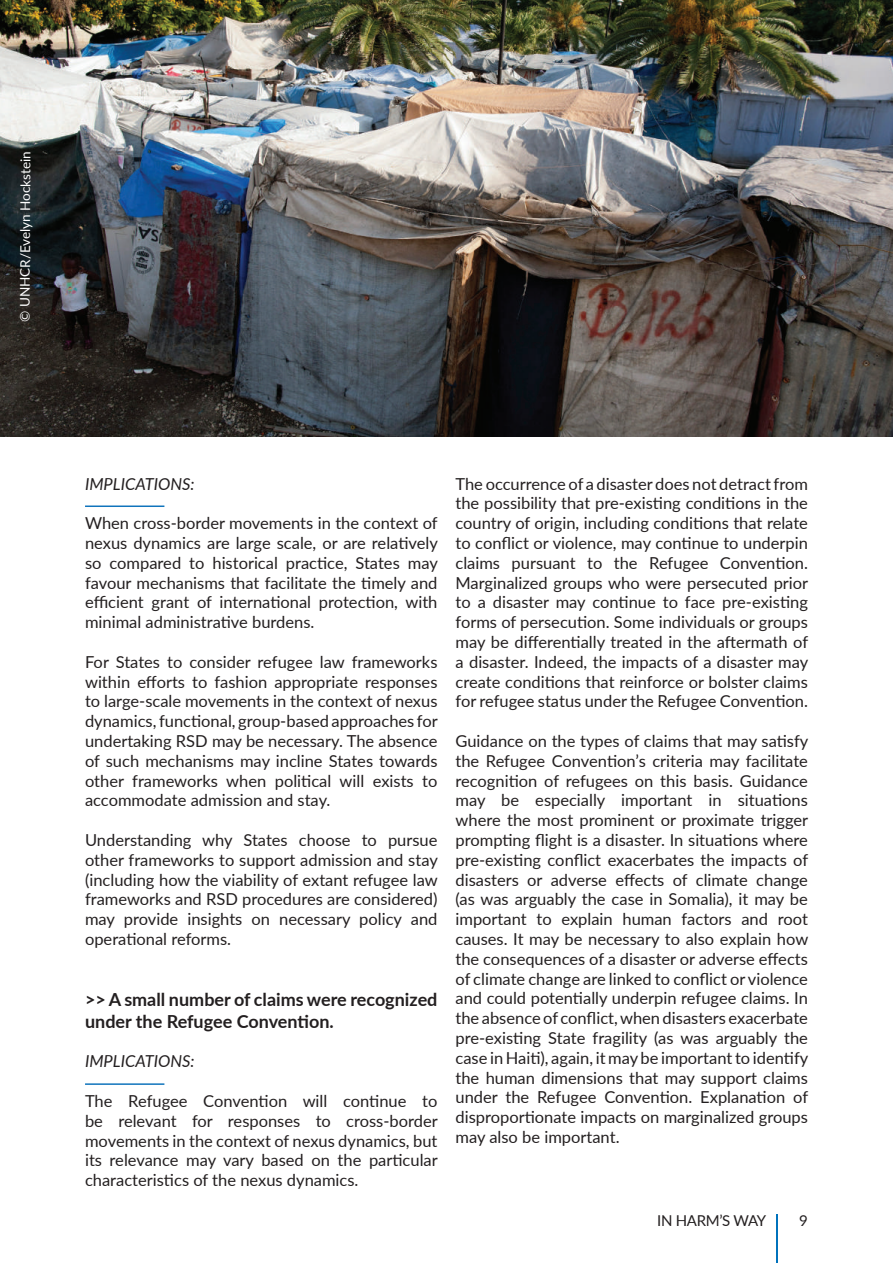
<style>
.page{position:relative;width:893px;height:1263px;background:#fff}
.page>*{position:absolute;margin:0;border:0;box-sizing:border-box;transform-origin:0 0}
.t1{font:700 18px/21.6px "Lato";color:#231f20}
.t2{font:16.5px/19.8px "Lato";color:#231f20;text-align:justify}
.t3{font:italic 16.5px "Lato";color:#231f20}
.t4{font:15px "Lato";letter-spacing:-.02em;color:#231f20}
.t5{font:13.5px "Lato";letter-spacing:-.005em;color:#fff}
</style>
<div class="page">
<hr style="left:776px;top:1214px;width:1px;height:49px;background:#0072bc">
<hr style="left:85px;top:505px;width:79px;height:2px;background:#1074bc">
<hr style="left:85px;top:1083px;width:79px;height:2px;background:#1074bc">
<img style="left:0;top:0;width:893px;height:437px">
<p class="t5" style="left:16px;top:322px;width:173px;rotate:-90deg">© UNHCR/Evelyn Hockstein</p>
<p class="t3" style="left:85px;top:472px;width:111px">IMPLICATIONS:</p>
<p class="t2" style="left:85px;top:513px;width:354px">When cross-border movements in the context of nexus dynamics are large scale, or are relatively so compared to historical practice, States may favour mechanisms that facilitate the timely and efficient grant of international protection, with minimal administrative burdens.</p>
<p class="t2" style="left:85px;top:651px;width:354px">For States to consider refugee law frameworks within efforts to fashion appropriate responses to large-scale movements in the context of nexus dynamics, functional, group-based approaches for undertaking RSD may be necessary. The absence of such mechanisms may incline States towards other frameworks when political will exists to accommodate admission and stay.</p>
<p class="t2" style="left:85px;top:829px;width:354px">Understanding why States choose to pursue other frameworks to support admission and stay (including how the viability of extant refugee law frameworks and RSD procedures are considered) may provide insights on necessary policy and operational reforms.</p>
<p class="t1" style="left:85px;top:988px;width:354px">&gt;&gt; A small number of claims were recognized under the Refugee Convention.</p>
<p class="t3" style="left:85px;top:1050px;width:111px">IMPLICATIONS:</p>
<p class="t2" style="left:85px;top:1090px;width:354px">The Refugee Convention will continue to be relevant for responses to cross-border movements in the context of nexus dynamics, but its relevance may vary based on the particular characteristics of the nexus dynamics.</p>
<p class="t2" style="left:455px;top:473px;width:354px">The occurrence of a disaster does not detract from the possibility that pre-existing conditions in the country of origin, including conditions that relate to conflict or violence, may continue to underpin claims pursuant to the Refugee Convention.<br>Marginalized groups who were persecuted prior to a disaster may continue to face pre-existing forms of persecution. Some individuals or groups may be differentially treated in the aftermath of a disaster. Indeed, the impacts of a disaster may create conditions that reinforce or bolster claims for refugee status under the Refugee Convention.</p>
<p class="t2" style="left:455px;top:730px;width:354px">Guidance on the types of claims that may satisfy the Refugee Convention’s criteria may facilitate recognition of refugees on this basis. Guidance may be especially important in situations where the most prominent or proximate trigger prompting flight is a disaster. In situations where pre-existing conflict exacerbates the impacts of disasters or adverse effects of climate change (as was arguably the case in Somalia), it may be important to explain human factors and root causes. It may be necessary to also explain how the consequences of a disaster or adverse effects of climate change are linked to conflict or violence and could potentially underpin refugee claims. In the absence of conflict, when disasters exacerbate pre-existing State fragility (as was arguably the case in Haiti), again, it may be important to identify the human dimensions that may support claims under the Refugee Convention. Explanation of disproportionate impacts on marginalized groups may also be important.</p>
<p class="t4" style="left:657px;top:1210px;width:111px">IN HARM’S WAY</p>
<p class="t4" style="left:799px;top:1210px;width:10px">9</p>
</div>
